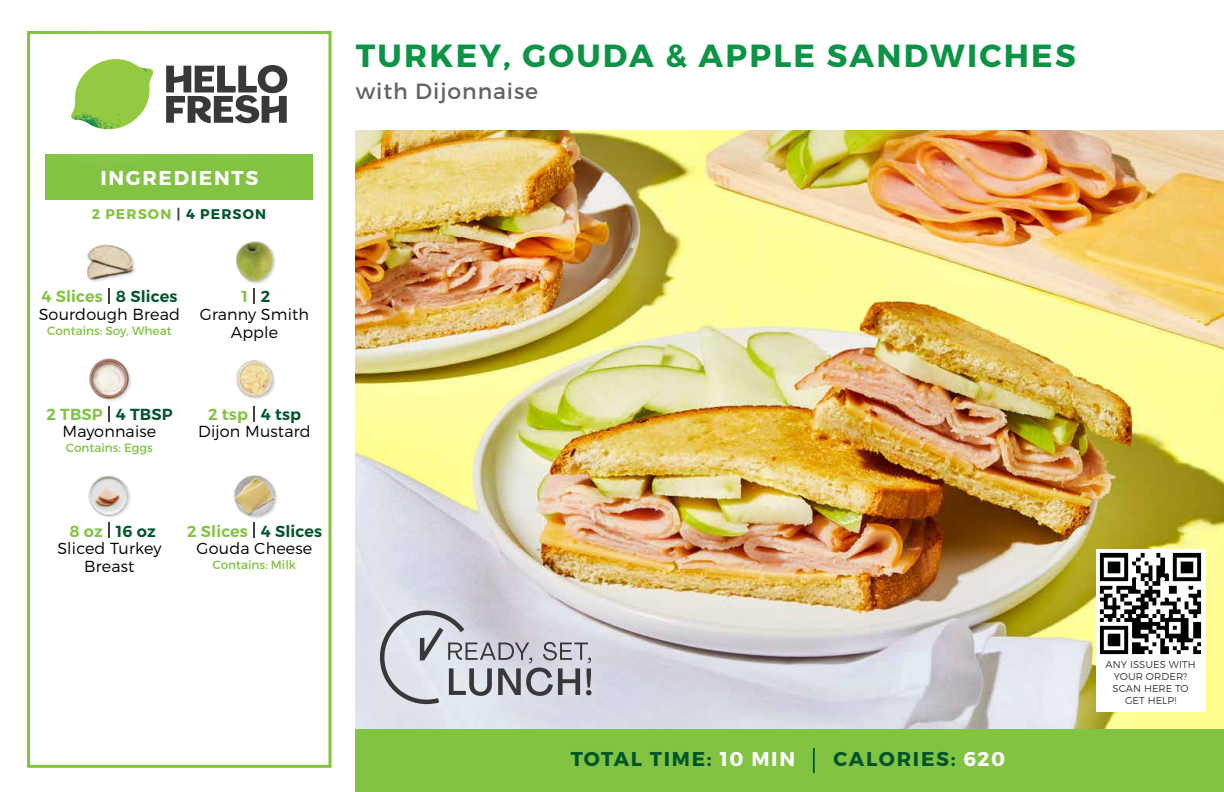
<style>
.page{position:relative;width:1224px;height:792px;background:#fff}
.page>*{position:absolute;margin:0;border:0;box-sizing:border-box;transform-origin:0 0}
.t1{font:700 32px "Montserrat";letter-spacing:.07em;color:#0b9446}
.t2{font:22px "Montserrat";letter-spacing:.04em;color:#636466}
.t3{font:700 20px "Montserrat";letter-spacing:.085em;color:#00562c}
.t4{font:700 20px "Montserrat";letter-spacing:.085em;color:#fff}
.t5{font:300 16px/18px "Montserrat";letter-spacing:.01em;color:#000}
.t6{font:600 16px "Montserrat";letter-spacing:.01em;color:#00562c}
.t7{font:600 16px "Montserrat";letter-spacing:.01em;color:#82c341}
.t8{font:700 14px "Montserrat";letter-spacing:.08em;color:#82c341}
.t9{font:12px "Montserrat";color:#82c341}
.t10{font:300 10px/12px "Montserrat";letter-spacing:.01em;color:#383839;text-align:center}
.s1{color:#414042}
.s2{color:#00562c}
.s3{color:#fff}
</style>
<div class="page">
<img style="left:356px;top:130px;width:868px;height:599px">
<div style="left:356px;top:729px;width:868px;height:63px;background:#82c341"></div>
<div style="left:45px;top:154px;width:268px;height:46px;background:#82c341"></div>
<div style="left:27px;top:31px;width:305px;height:737px;border:3px solid #82c341"></div>
<hr style="left:813px;top:748px;width:2px;height:25px;background:#00562c">
<img style="left:87px;top:244px;width:48px;height:38px">
<img style="left:236px;top:241px;width:40px;height:43px">
<img style="left:89px;top:358px;width:42px;height:43px">
<img style="left:236px;top:360px;width:39px;height:39px">
<img style="left:88px;top:475px;width:42px;height:43px">
<img style="left:233px;top:475px;width:44px;height:44px">
<div style="left:22px;top:8px;width:318px;height:173px;background:#fff;opacity:.75"></div>
<svg style="left:166px;top:63px;width:121px;height:60px"></svg>
<svg style="left:71px;top:59px;width:82px;height:70px"></svg>
<img style="left:116px;top:59px;width:37px;height:31px">
<img style="left:71px;top:86px;width:75px;height:13px">
<img style="left:71px;top:90px;width:72px;height:39px">
<img style="left:114px;top:99px;width:32px;height:30px">
<div style="left:1096px;top:655px;width:110px;height:57px;background:#fff"></div>
<div style="left:1096px;top:549px;width:110px;height:110px;background:#fff"></div>
<img style="left:1099px;top:552px;width:103px;height:103px">
<div style="left:356px;top:586px;width:260px;height:142px;background:#fff;opacity:.9"></div>
<svg style="left:378px;top:608px;width:214px;height:98px"></svg>
<svg style="left:254px;top:288px;width:1px;height:16px"></svg>
<svg style="left:109px;top:288px;width:1px;height:16px"></svg>
<svg style="left:254px;top:406px;width:1px;height:16px"></svg>
<svg style="left:109px;top:406px;width:1px;height:16px"></svg>
<svg style="left:254px;top:522px;width:1px;height:16px"></svg>
<svg style="left:109px;top:522px;width:1px;height:16px"></svg>
<p class="t4" style="left:100px;top:165px;width:159px">INGREDIENTS</p>
<p class="t8" style="left:92px;top:205px;width:176px">2 PERSON <span class="s1">|</span> <span class="s2">4 PERSON</span></p>
<p class="t7" style="left:42px;top:287px;width:63px">4 Slices</p>
<p class="t7" style="left:241px;top:287px;width:8px">1</p>
<p class="t6" style="left:116px;top:287px;width:63px">8 Slices</p>
<p class="t6" style="left:261px;top:287px;width:11px">2</p>
<p class="t5" style="left:231px;top:305px;width:80px;text-indent:-192px">Sourdough Bread Granny Smith<br>Apple</p>
<p class="t9" style="left:47px;top:323px;width:126px">Contains: Soy, Wheat</p>
<p class="t7" style="left:47px;top:404px;width:58px">2 TBSP</p>
<p class="t7" style="left:208px;top:404px;width:41px">2 tsp</p>
<p class="t6" style="left:116px;top:405px;width:58px">4 TBSP</p>
<p class="t6" style="left:261px;top:405px;width:42px">4 tsp</p>
<p class="t5" style="left:62px;top:422px;width:95px">Mayonnaise</p>
<p class="t5" style="left:198px;top:422px;width:114px">Dijon Mustard</p>
<p class="t9" style="left:66px;top:440px;width:89px">Contains: Eggs</p>
<p class="t7" style="left:69px;top:521px;width:35px">8 oz</p>
<p class="t7" style="left:187px;top:521px;width:62px">2 Slices</p>
<p class="t6" style="left:116px;top:521px;width:41px">16 oz</p>
<p class="t6" style="left:261px;top:521px;width:63px">4 Slices</p>
<p class="t5" style="left:57px;top:540px;width:106px;text-align:center">Sliced Turkey<br>Breast</p>
<p class="t5" style="left:197px;top:540px;width:117px">Gouda Cheese</p>
<p class="t9" style="left:213px;top:557px;width:85px">Contains: Milk</p>
<h1 class="t1" style="left:356px;top:36px;width:721px">TURKEY, GOUDA &amp; APPLE SANDWICHES</h1>
<h2 class="t2" style="left:356px;top:78px;width:184px">with Dijonnaise</h2>
<p class="t3" style="left:571px;top:747px;width:226px">TOTAL TIME: <span class="s3">10 MIN</span></p>
<p class="t3" style="left:834px;top:747px;width:173px">CALORIES: <span class="s3">620</span></p>
<p class="t10" style="left:1106px;top:658px;width:92px">ANY ISSUES WITH<br>YOUR ORDER?<br>SCAN HERE TO<br>GET HELP!</p>
</div>
